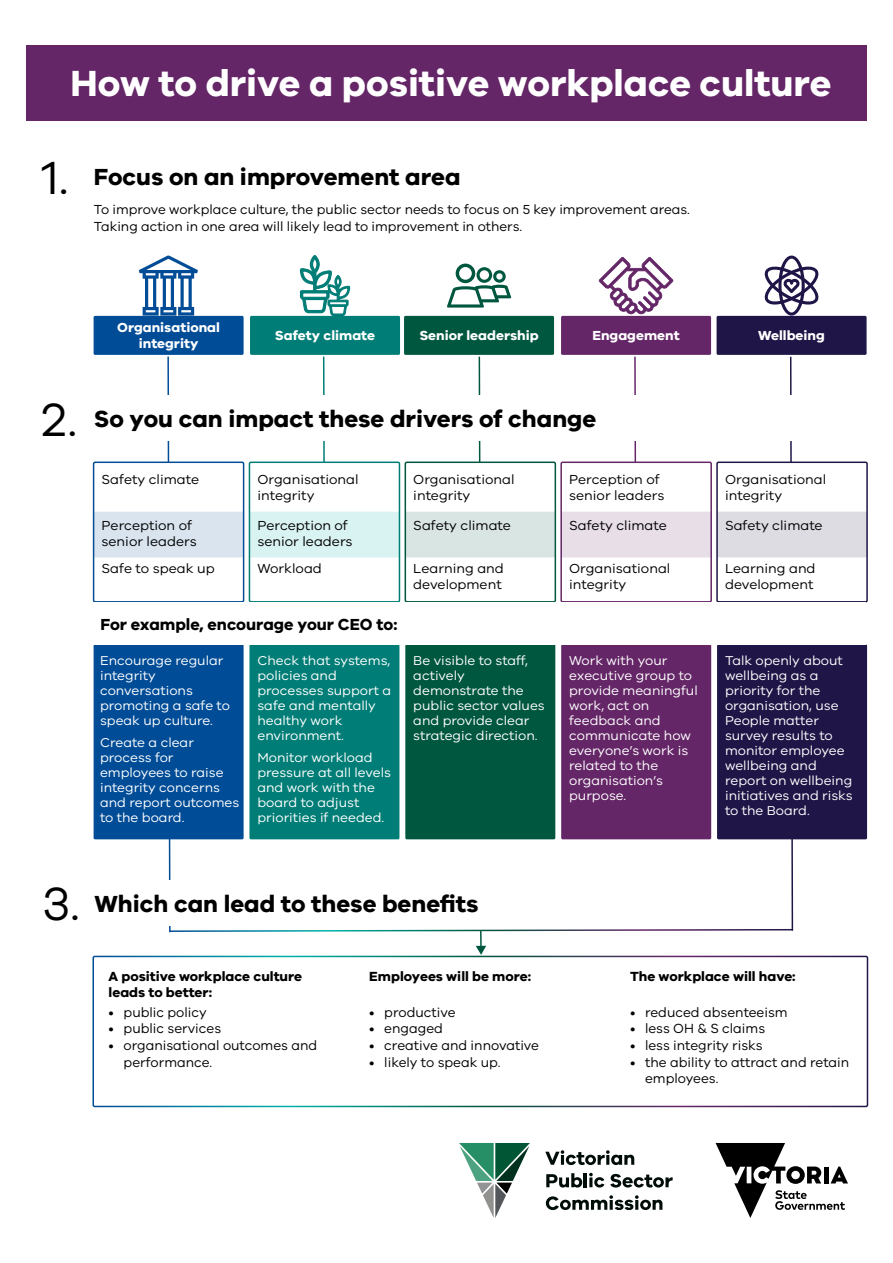
<style>
.page{position:relative;width:893px;height:1263px;background:#fff}
.page>*{position:absolute;margin:0;border:0;box-sizing:border-box;transform-origin:0 0}
.t1{font:48px "VIC";color:#000}
.t2{font:700 37.5px "VIC";color:#fff}
.t3{font:700 24px "VIC";color:#000}
.t4{font:700 16.5px "VIC";color:#000}
.t5{font:13.65px/16.6px "VIC";color:#000}
.t6{font:700 13.65px/16.4px "VIC";color:#000}
.t7{font:13.5px/16.2px "VIC";color:#000}
.t8{font:700 13.5px/16.2px "VIC";color:#fff;text-align:center}
.t9{font:13.2px/15px "VIC";color:#fff}
.s1{font-weight:400;font-size:48px}
</style>
<div class="page">
<svg style="left:167px;top:356px;width:627px;height:599px"></svg>
<svg style="left:716px;top:1143px;width:132px;height:75px"></svg>
<svg style="left:545px;top:1150px;width:89px;height:15px"></svg>
<svg style="left:546px;top:1173px;width:36px;height:14px"></svg>
<hr style="left:584px;top:1173px;width:3px;height:14px;background:#000c07">
<svg style="left:589px;top:1173px;width:15px;height:14px"></svg>
<svg style="left:610px;top:1174px;width:63px;height:13px"></svg>
<svg style="left:546px;top:1195px;width:116px;height:15px"></svg>
<svg style="left:459px;top:1143px;width:71px;height:75px"></svg>
<div style="left:26px;top:45px;width:840px;height:75px;background:#642667"></div>
<div style="left:94px;top:396px;width:772px;height:45px;background:#fff"></div>
<svg style="left:299px;top:255px;width:52px;height:61px"></svg>
<div style="left:250px;top:316px;width:150px;height:39px;background:#007d76;border-radius:2px"></div>
<svg style="left:447px;top:264px;width:64px;height:44px"></svg>
<div style="left:404px;top:316px;width:150px;height:39px;background:#00573f;border-radius:2px"></div>
<svg style="left:764px;top:256px;width:55px;height:60px"></svg>
<div style="left:717px;top:316px;width:150px;height:39px;background:#201547;border-radius:2px"></div>
<svg style="left:599px;top:257px;width:74px;height:57px"></svg>
<div style="left:561px;top:316px;width:150px;height:39px;background:#642667;border-radius:2px"></div>
<svg style="left:139px;top:256px;width:59px;height:60px"></svg>
<div style="left:94px;top:316px;width:150px;height:39px;background:#004c97;border-radius:2px"></div>
<div style="left:94px;top:881px;width:676px;height:45px;background:#fff"></div>
<div style="left:92px;top:956px;width:776px;height:151px;border:2px solid #fff;border-radius:2px"></div>
<div style="left:717px;top:462px;width:150px;height:140px;background:#fff;border-radius:2px"></div>
<div style="left:716px;top:461px;width:152px;height:141px;border:2px solid #201547;border-radius:2px"></div>
<div style="left:717px;top:512px;width:150px;height:45px;background:#dddce3;border-radius:2px"></div>
<div style="left:561px;top:462px;width:150px;height:140px;background:#fff;border-radius:2px"></div>
<div style="left:560px;top:461px;width:152px;height:141px;border:2px solid #642667;border-radius:2px"></div>
<div style="left:561px;top:512px;width:150px;height:45px;background:#e7dee8;border-radius:2px"></div>
<div style="left:405px;top:462px;width:150px;height:140px;background:#fff;border-radius:2px"></div>
<div style="left:405px;top:461px;width:151px;height:141px;border:2px solid #00573f;border-radius:2px"></div>
<div style="left:405px;top:512px;width:150px;height:45px;background:#d9e5e2;border-radius:2px"></div>
<div style="left:249px;top:462px;width:150px;height:140px;background:#fff;border-radius:2px"></div>
<div style="left:249px;top:461px;width:151px;height:141px;border:2px solid #007d76;border-radius:2px"></div>
<div style="left:249px;top:512px;width:150px;height:45px;background:#d9f3f2;border-radius:2px"></div>
<div style="left:94px;top:462px;width:150px;height:140px;background:#fff;border-radius:2px"></div>
<div style="left:93px;top:461px;width:151px;height:141px;border:2px solid #004c97;border-radius:2px"></div>
<div style="left:94px;top:512px;width:150px;height:45px;background:#d9e4ef;border-radius:2px"></div>
<div style="left:717px;top:644px;width:150px;height:195px;background:#201547;border-radius:2px"></div>
<div style="left:561px;top:644px;width:150px;height:195px;background:#642667;border-radius:2px"></div>
<div style="left:405px;top:644px;width:150px;height:195px;background:#00573f;border-radius:2px"></div>
<div style="left:249px;top:644px;width:150px;height:195px;background:#007d76;border-radius:2px"></div>
<div style="left:94px;top:644px;width:150px;height:195px;background:#004c97;border-radius:2px"></div>
<div style="left:94px;top:603px;width:772px;height:42px;background:#fff"></div>
<h2 class="t2" style="left:71px;top:60px;width:762px">How to drive a positive workplace culture</h2>
<h1 class="t1" style="left:41px;top:149px;width:29px">1.</h1>
<h3 class="t3" style="left:94px;top:162px;width:368px">Focus on an improvement area</h3>
<p class="t7" style="left:94px;top:201px;width:597px;line-height:16.6px">To improve workplace culture, the public sector needs to focus on 5 key improvement areas.<br>Taking action in one area will likely lead to improvement in others.</p>
<p class="t8" style="left:117px;top:319px;width:104px">Organisational integrity</p>
<p class="t8" style="left:275px;top:327px;width:102px">Safety climate</p>
<p class="t8" style="left:419px;top:327px;width:121px">Senior leadership</p>
<p class="t8" style="left:592px;top:327px;width:89px">Engagement</p>
<p class="t8" style="left:758px;top:327px;width:68px">Wellbeing</p>
<h3 class="t3" style="left:41px;top:404px;width:556px"><span class="s1">2.</span> So you can impact these drivers of change</h3>
<p class="t7" style="left:102px;top:471px;width:99px">Safety climate</p>
<p class="t7" style="left:257px;top:471px;width:103px">Organisational integrity</p>
<p class="t7" style="left:413px;top:471px;width:103px">Organisational integrity</p>
<p class="t7" style="left:569px;top:471px;width:97px">Perception of senior leaders</p>
<p class="t7" style="left:725px;top:471px;width:103px">Organisational integrity</p>
<p class="t7" style="left:102px;top:517px;width:97px">Perception of senior leaders</p>
<p class="t7" style="left:257px;top:517px;width:97px">Perception of senior leaders</p>
<p class="t7" style="left:413px;top:517px;width:99px">Safety climate</p>
<p class="t7" style="left:569px;top:517px;width:99px">Safety climate</p>
<p class="t7" style="left:725px;top:517px;width:99px">Safety climate</p>
<p class="t7" style="left:102px;top:559px;width:115px">Safe to speak up</p>
<p class="t7" style="left:257px;top:559px;width:66px">Workload</p>
<p class="t7" style="left:413px;top:559px;width:92px">Learning and development</p>
<p class="t7" style="left:569px;top:559px;width:103px">Organisational integrity</p>
<p class="t7" style="left:725px;top:559px;width:92px">Learning and development</p>
<p class="t4" style="left:100px;top:614px;width:298px">For example, encourage your CEO to:</p>
<p class="t9" style="left:100px;top:652px;width:131px">Encourage regular integrity conversations promoting a safe to speak up culture.</p>
<p class="t9" style="left:100px;top:735px;width:141px">Create a clear process for employees to raise integrity concerns and report outcomes to the board.</p>
<p class="t9" style="left:257px;top:652px;width:135px">Check that systems, policies and processes support a safe and mentally healthy work environment.</p>
<p class="t9" style="left:257px;top:750px;width:135px">Monitor workload pressure at all levels and work with the board to adjust priorities if needed.</p>
<p class="t9" style="left:413px;top:652px;width:133px">Be visible to staff, actively demonstrate the public sector values and provide clear strategic direction.</p>
<p class="t9" style="left:569px;top:652px;width:130px">Work with your executive group to provide meaningful work, act on feedback and communicate how everyone’s work is related to the organisation’s purpose.</p>
<p class="t9" style="left:725px;top:652px;width:129px">Talk openly about wellbeing as a priority for the organisation, use<br>People matter survey results to monitor employee wellbeing and report on wellbeing initiatives and risks to the Board.</p>
<h3 class="t3" style="left:42px;top:889px;width:438px"><span class="s1">3.</span> Which can lead to these benefits</h3>
<p class="t6" style="left:109px;top:967px;width:195px">A positive workplace culture leads to better:</p>
<p class="t5" style="left:109px;top:1003px;width:100px">• public policy</p>
<p class="t5" style="left:109px;top:1020px;width:114px">• public services</p>
<p class="t5" style="left:124px;top:1037px;width:195px;text-indent:-15px">• organisational outcomes and performance.</p>
<p class="t6" style="left:369px;top:967px;width:163px">Employees will be more:</p>
<p class="t5" style="left:369px;top:1003px;width:88px">• productive</p>
<p class="t5" style="left:369px;top:1020px;width:75px">• engaged</p>
<p class="t5" style="left:369px;top:1037px;width:171px">• creative and innovative</p>
<p class="t5" style="left:369px;top:1053px;width:133px">• likely to speak up.</p>
<p class="t6" style="left:630px;top:967px;width:167px">The workplace will have:</p>
<p class="t5" style="left:630px;top:1003px;width:159px">• reduced absenteeism</p>
<p class="t5" style="left:630px;top:1020px;width:137px">• less OH &amp; S claims</p>
<p class="t5" style="left:630px;top:1037px;width:134px">• less integrity risks</p>
<p class="t5" style="left:645px;top:1053px;width:206px;text-indent:-15px">• the ability to attract and retain employees.</p>
</div>
